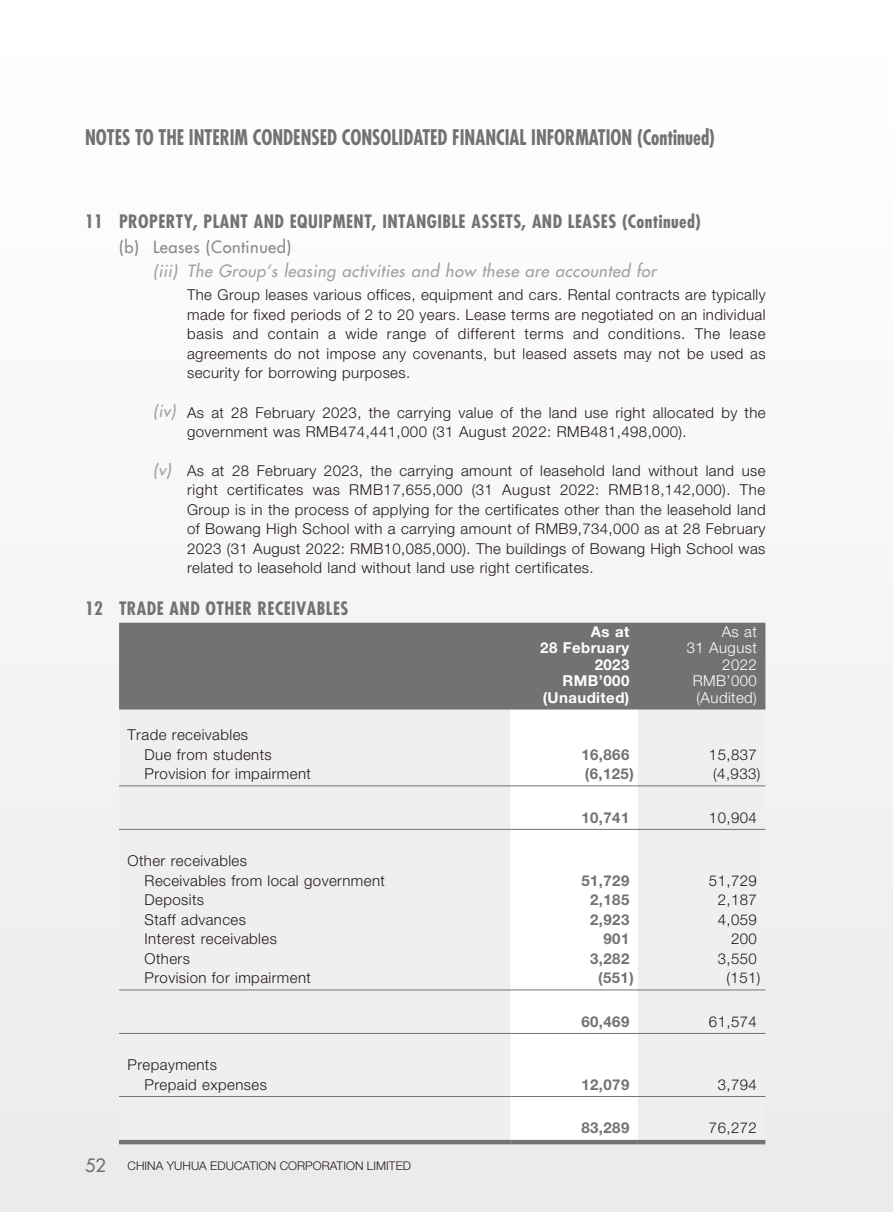
<style>
.page{position:relative;width:893px;height:1212px;background:#fff}
.page>*{position:absolute;margin:0;border:0;box-sizing:border-box;transform-origin:0 0}
.t1{font:700 condensed 21px "Futura Std";color:#727272;scale:.9 1}
.t2{font:700 condensed 18px "Futura Std";letter-spacing:.025em;color:#727272}
.t3{font:italic 500 16.5px "Futura Std";letter-spacing:.03em;color:#a0a0a1}
.t4{font:500 16.5px "Futura Std";letter-spacing:.03em;color:#898989}
.t5{font:300 15px/19.5px "Helvetica Neue LT Std";letter-spacing:.03em;color:#231916}
.t6{font:700 15px "Helvetica Neue LT Std";letter-spacing:.03em;color:#727272}
.t7{font:700 15px/16.5px "Helvetica Neue LT Std";letter-spacing:.03em;color:#fff;text-align:right}
.t8{font:300 15px/16.5px "Helvetica Neue LT Std";letter-spacing:.03em;color:#fff;text-align:right}
.t9{font:300 12px "Helvetica Neue LT Std";letter-spacing:.005em;color:#231916}
.s1{font-family:"Futura Std";font-weight:500;font-style:italic;font-size:16.5px;color:#a0a0a1}
.s2{font-family:"Futura Std";font-weight:500;font-size:18px;color:#727272}
</style>
<div class="page">
<div style="left:0;top:0;width:893px;height:1212px;background:linear-gradient(to right,#f8f8f8,#f8f8f8)"></div>
<div style="left:119px;top:623px;width:646px;height:87px;background:#727272"></div>
<div style="left:119px;top:710px;width:646px;height:430px;background:#efeff0"></div>
<svg style="left:510px;top:710px;width:128px;height:430px"></svg>
<hr style="left:119px;top:785px;width:391px;height:1px;background:#727272">
<hr style="left:510px;top:785px;width:128px;height:1px;background:#727272">
<hr style="left:638px;top:785px;width:127px;height:1px;background:#727272">
<hr style="left:119px;top:829px;width:391px;height:1px;background:#727272">
<hr style="left:510px;top:829px;width:128px;height:1px;background:#727272">
<hr style="left:638px;top:829px;width:127px;height:1px;background:#727272">
<hr style="left:119px;top:989px;width:391px;height:1px;background:#727272">
<hr style="left:510px;top:989px;width:128px;height:1px;background:#727272">
<hr style="left:638px;top:989px;width:127px;height:1px;background:#727272">
<hr style="left:119px;top:1033px;width:391px;height:1px;background:#727272">
<hr style="left:510px;top:1033px;width:128px;height:1px;background:#727272">
<hr style="left:638px;top:1033px;width:127px;height:1px;background:#727272">
<hr style="left:119px;top:1096px;width:391px;height:1px;background:#727272">
<hr style="left:510px;top:1096px;width:128px;height:1px;background:#727272">
<hr style="left:638px;top:1096px;width:127px;height:1px;background:#727272">
<hr style="left:119px;top:1140px;width:391px;height:4px;background:#727272">
<hr style="left:510px;top:1140px;width:128px;height:4px;background:#727272">
<hr style="left:638px;top:1140px;width:127px;height:4px;background:#727272">
<h1 class="t1" style="left:85px;top:124px;width:701px">NOTES TO THE INTERIM CONDENSED CONSOLIDATED FINANCIAL INFORMATION (Continued)</h1>
<p class="t2" style="left:85px;top:210px;width:617px">11 PROPERTY, PLANT AND EQUIPMENT, INTANGIBLE ASSETS, AND LEASES (Continued)</p>
<p class="t4" style="left:119px;top:236px;width:174px">(b) Leases (Continued)</p>
<p class="t3" style="left:153px;top:260px;width:505px">(iii) The Group’s leasing activities and how these are accounted for</p>
<p class="t5" style="left:187px;top:285px;width:580px;text-align:justify">The Group leases various offices, equipment and cars. Rental contracts are typically made for fixed periods of 2 to 20 years. Lease terms are negotiated on an individual basis and contain a wide range of different terms and conditions. The lease agreements do not impose any covenants, but leased assets may not be used as security for borrowing purposes.</p>
<p class="t5" style="left:187px;top:402px;width:580px;text-indent:-34px"><span class="s1">(iv)</span> As at 28 February 2023, the carrying value of the land use right allocated by the government was RMB474,441,000 (31 August 2022: RMB481,498,000).</p>
<p class="t5" style="left:187px;top:461px;width:580px;text-align:justify;text-indent:-34px"><span class="s1">(v)</span> As at 28 February 2023, the carrying amount of leasehold land without land use right certificates was RMB17,655,000 (31 August 2022: RMB18,142,000). The Group is in the process of applying for the certificates other than the leasehold land of Bowang High School with a carrying amount of RMB9,734,000 as at 28 February 2023 (31 August 2022: RMB10,085,000). The buildings of Bowang High School was related to leasehold land without land use right certificates.</p>
<p class="t2" style="left:85px;top:597px;width:265px">12 TRADE AND OTHER RECEIVABLES</p>
<p class="t7" style="left:540px;top:623px;width:91px">As at<br>28 February<br>2023</p>
<p class="t8" style="left:687px;top:623px;width:72px">As at<br>31 August<br>2022</p>
<p class="t7" style="left:563px;top:672px;width:68px">RMB’000</p>
<p class="t8" style="left:693px;top:672px;width:66px">RMB’000</p>
<p class="t7" style="left:543px;top:689px;width:88px">(Unaudited)</p>
<p class="t8" style="left:697px;top:689px;width:62px">(Audited)</p>
<p class="t5" style="left:145px;top:725px;width:129px;text-indent:-17px">Trade receivables<br>Due from students</p>
<p class="t6" style="left:581px;top:745px;width:49px">16,866</p>
<p class="t5" style="left:709px;top:744px;width:49px">15,837</p>
<p class="t5" style="left:145px;top:764px;width:168px">Provision for impairment</p>
<p class="t6" style="left:585px;top:764px;width:50px">(6,125)</p>
<p class="t5" style="left:713px;top:764px;width:49px">(4,933)</p>
<p class="t6" style="left:581px;top:808px;width:49px">10,741</p>
<p class="t5" style="left:709px;top:807px;width:49px">10,904</p>
<p class="t5" style="left:145px;top:851px;width:242px;text-indent:-17px">Other receivables<br>Receivables from local government</p>
<p class="t6" style="left:581px;top:871px;width:49px">51,729</p>
<p class="t5" style="left:709px;top:870px;width:49px">51,729</p>
<p class="t5" style="left:145px;top:890px;width:61px">Deposits</p>
<p class="t6" style="left:590px;top:890px;width:41px">2,185</p>
<p class="t5" style="left:718px;top:890px;width:41px">2,187</p>
<p class="t5" style="left:145px;top:909px;width:103px">Staff advances</p>
<p class="t6" style="left:590px;top:910px;width:41px">2,923</p>
<p class="t5" style="left:718px;top:909px;width:41px">4,059</p>
<p class="t5" style="left:145px;top:929px;width:134px">Interest receivables</p>
<p class="t6" style="left:603px;top:929px;width:27px">901</p>
<p class="t5" style="left:731px;top:929px;width:27px">200</p>
<p class="t5" style="left:145px;top:948px;width:47px">Others</p>
<p class="t6" style="left:590px;top:949px;width:41px">3,282</p>
<p class="t5" style="left:718px;top:948px;width:41px">3,550</p>
<p class="t5" style="left:145px;top:968px;width:168px">Provision for impairment</p>
<p class="t6" style="left:598px;top:968px;width:37px">(551)</p>
<p class="t5" style="left:727px;top:968px;width:35px">(151)</p>
<p class="t6" style="left:581px;top:1012px;width:49px">60,469</p>
<p class="t5" style="left:709px;top:1011px;width:49px">61,574</p>
<p class="t5" style="left:145px;top:1055px;width:124px;text-indent:-17px">Prepayments<br>Prepaid expenses</p>
<p class="t6" style="left:581px;top:1075px;width:49px">12,079</p>
<p class="t5" style="left:718px;top:1074px;width:41px">3,794</p>
<p class="t6" style="left:581px;top:1119px;width:49px">83,289</p>
<p class="t5" style="left:709px;top:1118px;width:49px">76,272</p>
<p class="t9" style="left:85px;top:1158px;width:328px"><span class="s2">52</span> CHINA YUHUA EDUCATION CORPORATION LIMITED</p>
</div>
